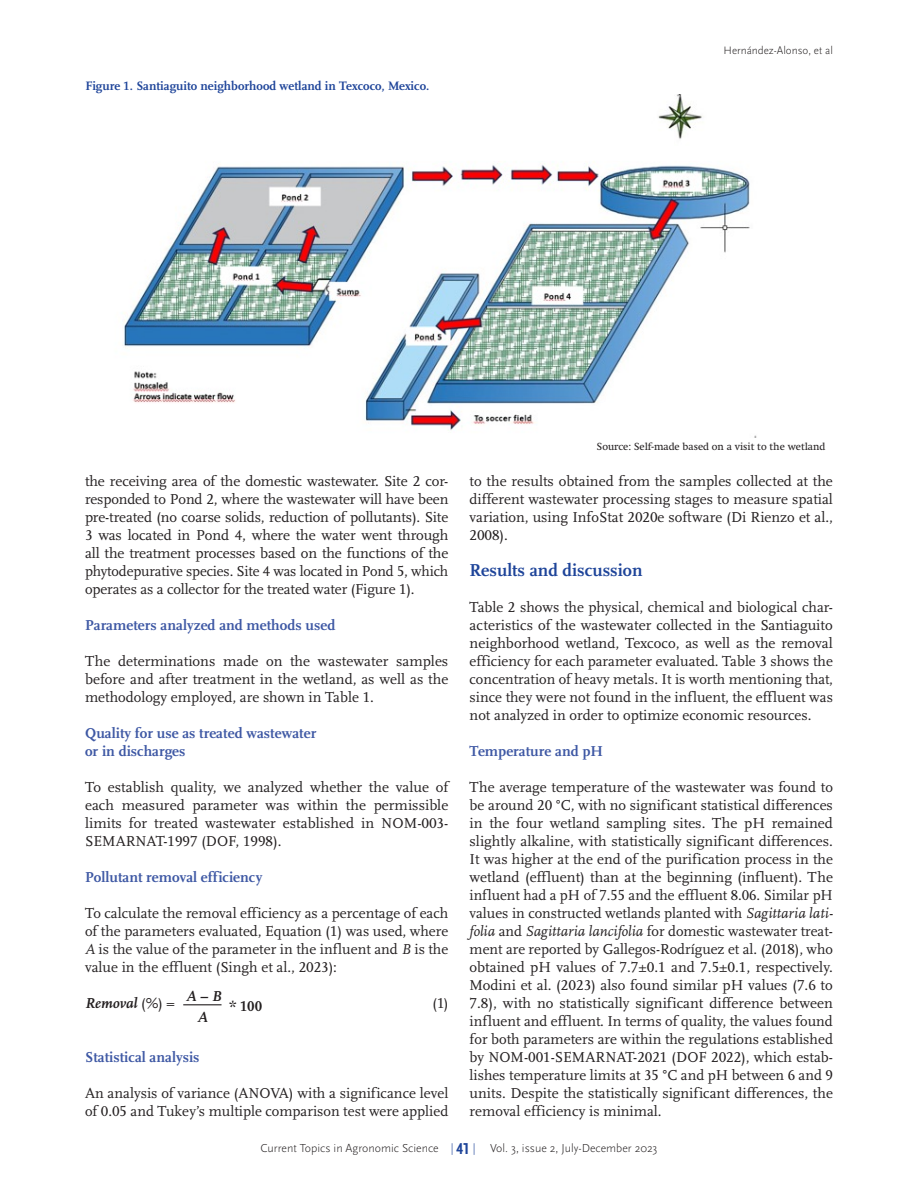
<style>
.page{position:relative;width:918px;height:1188px;background:#fff}
.page>*{position:absolute;margin:0;border:0;box-sizing:border-box;transform-origin:0 0}
.subtitulos{font:700 18px "Scala Pro";color:#1e4499}
.autor{font:15px/18px "Scala Pro";color:#231f20;text-align:justify}
.ss_titulos{font:700 15px/18px "Scala Pro";color:#3e58a4}
.autor-2{font:italic 700 15px "Scala Pro";letter-spacing:.005em;color:#231f20}
.autor-3{font:700 15px "Scala Pro";color:#231f20}
.cabeza_de_cuadro{font:700 12.75px "Scala Pro";color:#1e4499}
.t1{font:300 12px "Scala Sans Pro";color:#231f20}
.t2{font:300 11.25px "Scala Sans Pro";color:#231f20}
.PIE_DE_CUADRO{font:10.5px "Swift Neue LT Pro";color:#231f20}
.s1{font-style:italic}
.s2{font-weight:400;font-style:normal}
.s3{color:#1e4499}
.s4{font-weight:700;font-stretch:condensed;font-size:16.5px;color:#1e4499}
</style>
<div class="page">
<img style="left:123px;top:94px;width:634px;height:343px">
<hr style="left:183px;top:1004px;width:39px;height:1px;background:#231f20">
<p class="cabeza_de_cuadro" style="left:86px;top:79px;width:345px">Figure 1. Santiaguito neighborhood wetland in Texcoco, Mexico.</p>
<p class="t2" style="left:724px;top:44px;width:111px">Hernández-Alonso, et al</p>
<p class="autor" style="left:85px;top:472px;width:365px">the receiving area of the domestic wastewater. Site 2 cor&shy;responded to Pond 2, where the wastewater will have been pre-treated (no coarse solids, reduction of pollutants). Site 3 was located in Pond 4, where the water went through all the treatment processes based on the functions of the phytodepurative species. Site 4 was located in Pond 5, which operates as a collector for the treated water (Figure 1).</p>
<p class="ss_titulos" style="left:85px;top:616px;width:252px">Parameters analyzed and methods used</p>
<p class="autor" style="left:85px;top:652px;width:365px">The determinations made on the wastewater samples before and after treatment in the wetland, as well as the methodology employed, are shown in Table 1.</p>
<p class="ss_titulos" style="left:85px;top:724px;width:233px">Quality for use as treated wastewater or in discharges</p>
<p class="autor" style="left:85px;top:778px;width:365px">To establish quality, we analyzed whether the value of each measured parameter was within the permissible limits for treated wastewater established in NOM-003- SEMARNAT-1997 (DOF, 1998).</p>
<p class="ss_titulos" style="left:85px;top:868px;width:179px">Pollutant removal efficiency</p>
<p class="autor" style="left:85px;top:904px;width:365px">To calculate the removal efficiency as a percentage of each of the parameters evaluated, Equation (1) was used, where <span class="s1">A</span> is the value of the parameter in the influent and <span class="s1">B</span> is the value in the effluent (Singh et al., 2023):</p>
<p class="autor-2" style="left:85px;top:995px;width:91px">Removal <span class="s2">(%) =</span></p>
<p class="autor-2" style="left:186px;top:987px;width:37px">A – B</p>
<p class="autor-3" style="left:229px;top:998px;width:35px">* 100</p>
<p class="autor-2" style="left:198px;top:1008px;width:12px">A</p>
<p class="autor" style="left:433px;top:994px;width:17px">(1)</p>
<p class="ss_titulos" style="left:85px;top:1048px;width:116px">Statistical analysis</p>
<p class="autor" style="left:85px;top:1084px;width:365px">An analysis of variance (ANOVA) with a significance level of 0.05 and Tukey’s multiple comparison test were applied</p>
<p class="PIE_DE_CUADRO" style="left:597px;top:440px;width:230px">Source: Self-made based on a visit to the wetland</p>
<p class="autor" style="left:470px;top:472px;width:365px">to the results obtained from the samples collected at the different wastewater processing stages to measure spatial variation, using InfoStat 2020e software (Di Rienzo et al., 2008).</p>
<p class="subtitulos" style="left:470px;top:560px;width:174px">Results and discussion</p>
<p class="autor" style="left:470px;top:598px;width:365px">Table 2 shows the physical, chemical and biological char&shy;acteristics of the wastewater collected in the Santiaguito neighborhood wetland, Texcoco, as well as the removal efficiency for each parameter evaluated. Table 3 shows the concentration of heavy metals. It is worth mentioning that, since they were not found in the influent, the effluent was not analyzed in order to optimize economic resources.</p>
<p class="ss_titulos" style="left:470px;top:742px;width:135px">Temperature and pH</p>
<p class="autor" style="left:470px;top:778px;width:365px">The average temperature of the wastewater was found to be around 20 °C, with no significant statistical differences in the four wetland sampling sites. The pH remained slightly alkaline, with statistically significant differences.<br>It was higher at the end of the purification process in the wetland (effluent) than at the beginning (influent). The influent had a pH of 7.55 and the effluent 8.06. Similar pH values in constructed wetlands planted with <span class="s1">Sagittaria lati&shy;folia</span> and <span class="s1">Sagittaria lancifolia</span> for domestic wastewater treat&shy;ment are reported by Gallegos-Rodríguez et al. (2018), who obtained pH values of 7.7±0.1 and 7.5±0.1, respectively.<br>Modini et al. (2023) also found similar pH values (7.6 to 7.8), with no statistically significant difference between influent and effluent. In terms of quality, the values found for both parameters are within the regulations established by NOM-001-SEMARNAT-2021 (DOF 2022), which estab&shy;lishes temperature limits at 35 °C and pH between 6 and 9 units. Despite the statistically significant differences, the removal efficiency is minimal.</p>
<p class="t1" style="left:260px;top:1141px;width:399px">Current Topics in Agronomic Science <span class="s3">|</span> <span class="s4">41</span> <span class="s3">|</span> Vol. 3, issue 2, July-December 2023</p>
</div>
